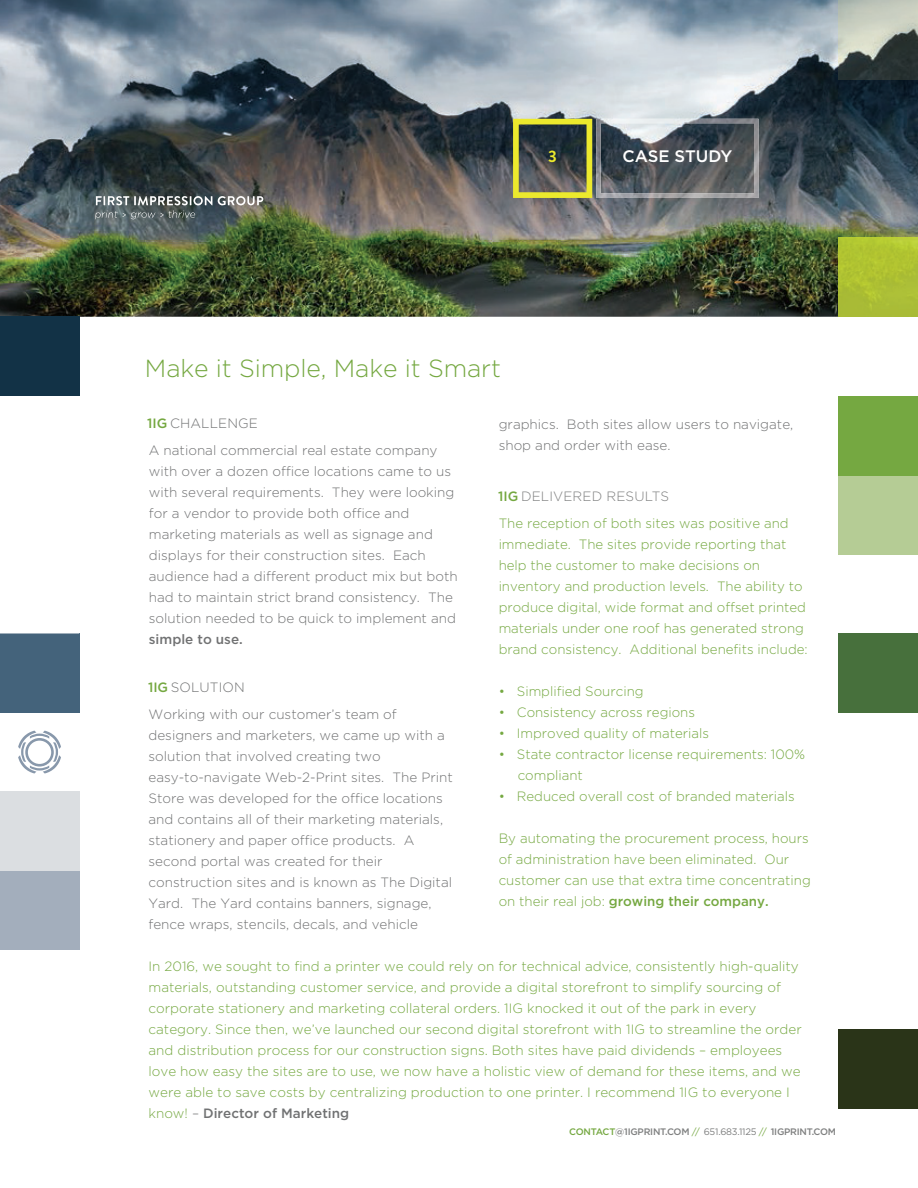
<style>
.page{position:relative;width:918px;height:1188px;background:#fff}
.page>*{position:absolute;margin:0;border:0;box-sizing:border-box;transform-origin:0 0}
.t1{font:300 24.75px "Gotham";letter-spacing:-.005em;color:#75a841}
.t2{font:500 16.65px "Gotham";color:#fff}
.t3{font:700 16.65px "Brandon Grotesque";color:#ece92d}
.t4{font:300 13.5px/21px "Gotham";color:#75a841}
.t5{font:300 13.5px/21px "Gotham";color:#717273}
.t6{font:300 13.5px "Gotham";letter-spacing:.01em;color:#7e7f7f}
.t7{font:500 13.5px "Gotham";color:#717273}
.t8{font:500 9.45px "Gotham";letter-spacing:-.025em;color:#7e7f7f}
.s1{font-weight:500;color:#75a841}
.s2{font-weight:500}
.s3{color:#717273}
.s4{font-weight:500;color:#717273}
.s5{color:#75a841}
.s6{font-weight:400;color:#75a841}
.s7{font-weight:400}
</style>
<div class="page">
<img style="left:0;top:0;width:918px;height:317px">
<div style="left:0;top:871px;width:79px;height:79px;background:#a3aebc"></div>
<div style="left:0;top:792px;width:79px;height:79px;background:#dbdee1"></div>
<div style="left:0;top:633px;width:79px;height:80px;background:#44637b"></div>
<div style="left:0;top:554px;width:79px;height:80px;background:#fff"></div>
<div style="left:0;top:317px;width:79px;height:79px;background:#123246"></div>
<svg style="left:18px;top:731px;width:43px;height:43px"></svg>
<div style="left:839px;top:633px;width:79px;height:80px;background:#47703c"></div>
<div style="left:839px;top:475px;width:79px;height:79px;background:#b5cc95"></div>
<div style="left:839px;top:396px;width:79px;height:79px;background:#75a841"></div>
<img style="left:839px;top:238px;width:79px;height:79px">
<img style="left:839px;top:0;width:79px;height:79px">
<div style="left:839px;top:1030px;width:79px;height:79px;background:#2a3418"></div>
<img style="left:0;top:0;width:79px;height:79px">
<img style="left:0;top:158px;width:79px;height:80px">
<svg style="left:218px;top:196px;width:45px;height:9px"></svg>
<svg style="left:95px;top:196px;width:117px;height:23px;background:#6e787a"></svg>
<svg style="left:513px;top:119px;width:79px;height:79px;background:#6b6f43"></svg>
<img style="left:596px;top:119px;width:163px;height:79px">
<p class="t3" style="left:548px;top:146px;width:10px">3</p>
<p class="t2" style="left:622px;top:146px;width:111px">CASE STUDY</p>
<h1 class="t1" style="left:145px;top:359px;width:358px">Make it Simple, Make it Smart</h1>
<p class="t5" style="left:147px;top:414px;width:112px"><span class="s1">1IG</span> CHALLENGE</p>
<p class="t5" style="left:149px;top:441px;width:310px">A national commercial real estate company with over a dozen office locations came to us with several requirements. They were looking for a vendor to provide both office and marketing materials as well as signage and displays for their construction sites. Each audience had a different product mix but both had to maintain strict brand consistency. The solution needed to be quick to implement and</p>
<p class="t7" style="left:149px;top:631px;width:95px">simple to use.</p>
<p class="t5" style="left:148px;top:678px;width:98px"><span class="s1">1IG</span> SOLUTION</p>
<p class="t5" style="left:149px;top:704px;width:306px">Working with our customer’s team of designers and marketers, we came up with a solution that involved creating two easy-to-navigate Web-2-Print sites. The Print Store was developed for the office locations and contains all of their marketing materials, stationery and paper office products. A second portal was created for their construction sites and is known as The Digital Yard. The Yard contains banners, signage, fence wraps, stencils, decals, and vehicle</p>
<p class="t5" style="left:499px;top:414px;width:296px">graphics. Both sites allow users to navigate, shop and order with ease.</p>
<p class="t6" style="left:498px;top:492px;width:173px"><span class="s1">1IG</span> DELIVERED RESULTS</p>
<p class="t4" style="left:499px;top:514px;width:311px">The reception of both sites was positive and immediate. The sites provide reporting that help the customer to make decisions on inventory and production levels. The ability to produce digital, wide format and offset printed materials under one roof has generated strong brand consistency. Additional benefits include:</p>
<p class="t4" style="left:499px;top:682px;width:146px">• Simplified Sourcing</p>
<p class="t4" style="left:499px;top:703px;width:198px">• Consistency across regions</p>
<p class="t4" style="left:499px;top:724px;width:212px">• Improved quality of materials</p>
<p class="t4" style="left:518px;top:745px;width:289px;text-indent:-19px">• State contractor license requirements: 100% compliant</p>
<p class="t4" style="left:499px;top:787px;width:297px">• Reduced overall cost of branded materials</p>
<p class="t4" style="left:499px;top:829px;width:314px">By automating the procurement process, hours of administration have been eliminated. Our customer can use that extra time concentrating on their real job: <span class="s2">growing their company.</span></p>
<p class="t4" style="left:149px;top:956px;width:655px">In 2016, we sought to find a printer we could rely on for technical advice, consistently high-quality materials, outstanding customer service, and provide a digital storefront to simplify sourcing of corporate stationery and marketing collateral orders. 1IG knocked it out of the park in every category. Since then, we’ve launched our second digital storefront with 1IG to streamline the order and distribution process for our construction signs. Both sites have paid dividends – employees love how easy the sites are to use, we now have a holistic view of demand for these items, and we were able to save costs by centralizing production to one printer. I recommend 1IG to everyone I know! <span class="s3">–</span> <span class="s4">Director of Marketing</span></p>
<p class="t8" style="left:569px;top:1127px;width:268px"><span class="s5">CONTACT</span>@1IGPRINT.COM <span class="s6">//</span> <span class="s7">651.683.1125</span> <span class="s6">//</span> 1IGPRINT.COM</p>
</div>
